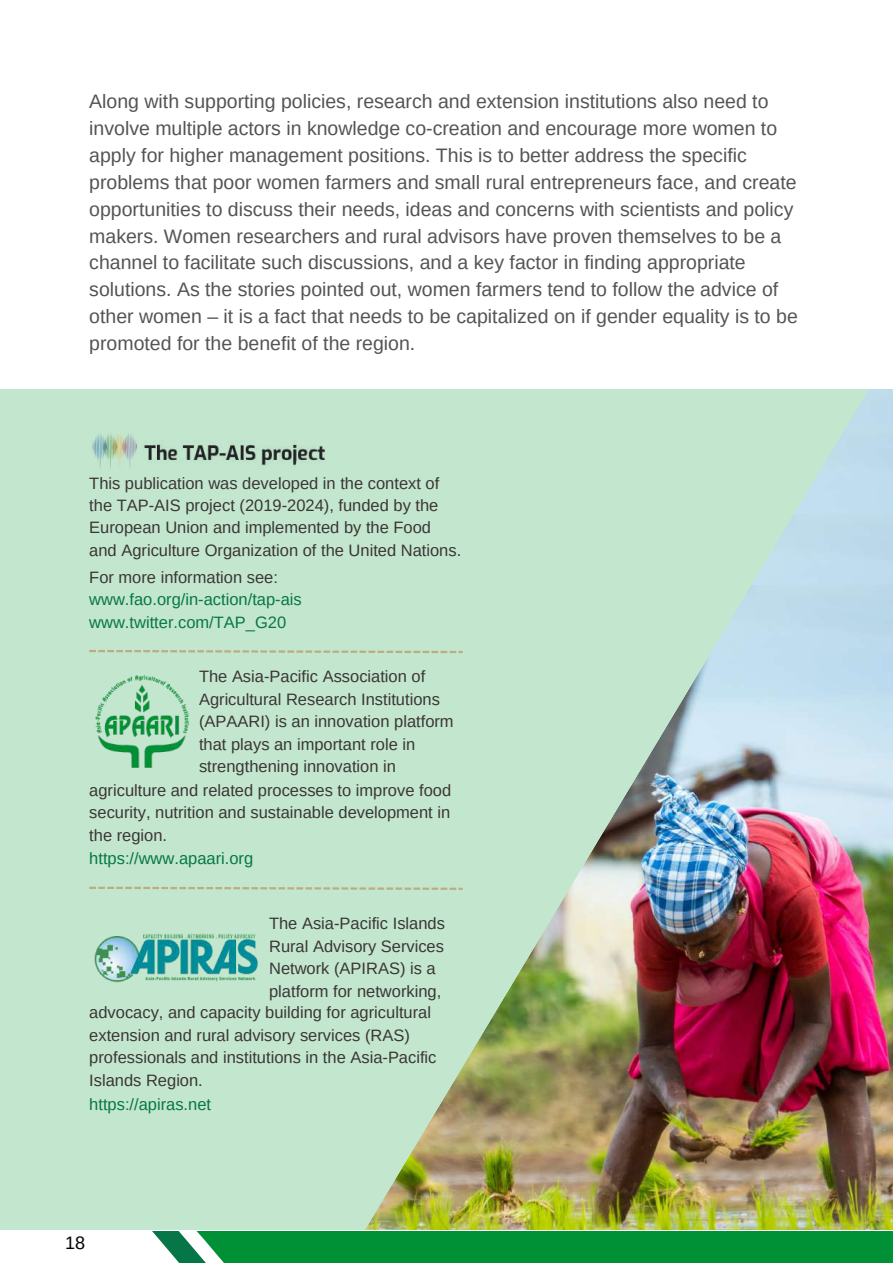
<style>
.page{position:relative;width:893px;height:1264px;background:#fff}
.page>*{position:absolute;margin:0;border:0;box-sizing:border-box;transform-origin:0 0}
.t1{font:19.5px/27px "Arimo";color:#545454}
.t2{font:18px "Arimo";color:#000}
.t3{font:16.5px/22.5px "Arimo";color:#3b3535}
.t4{font:16.5px/22.5px "Arimo";color:#067648}
</style>
<div class="page">
<img style="left:0;top:389px;width:883px;height:841px">
<svg style="left:152px;top:1231px;width:740px;height:31px"></svg>
<img style="left:89px;top:429px;width:242px;height:45px">
<svg style="left:89px;top:650px;width:373px;height:3px"></svg>
<img style="left:89px;top:668px;width:107px;height:104px">
<img style="left:89px;top:914px;width:178px;height:87px">
<svg style="left:89px;top:886px;width:373px;height:4px"></svg>
<p class="t1" style="left:89px;top:87px;width:710px">Along with supporting policies, research and extension institutions also need to involve multiple actors in knowledge co-creation and encourage more women to apply for higher management positions. This is to better address the specific problems that poor women farmers and small rural entrepreneurs face, and create opportunities to discuss their needs, ideas and concerns with scientists and policy makers. Women researchers and rural advisors have proven themselves to be a channel to facilitate such discussions, and a key factor in finding appropriate solutions. As the stories pointed out, women farmers tend to follow the advice of other women – it is a fact that needs to be capitalized on if gender equality is to be promoted for the benefit of the region.</p>
<p class="t3" style="left:89px;top:471px;width:373px">This publication was developed in the context of the TAP-AIS project (2019-2024), funded by the European Union and implemented by the Food and Agriculture Organization of the United Nations.</p>
<p class="t3" style="left:89px;top:566px;width:190px">For more information see:</p>
<p class="t4" style="left:89px;top:588px;width:214px">www.fao.org/in-action/tap-ais www.twitter.com/TAP_G20</p>
<p class="t3" style="left:199px;top:665px;width:228px">The Asia-Pacific Association of</p>
<p class="t3" style="left:199px;top:687px;width:242px">Agricultural Research Institutions</p>
<p class="t3" style="left:199px;top:710px;width:256px">(APAARI) is an innovation platform</p>
<p class="t3" style="left:199px;top:732px;width:218px">that plays an important role in</p>
<p class="t3" style="left:199px;top:755px;width:198px">strengthening innovation in</p>
<p class="t3" style="left:89px;top:778px;width:363px">agriculture and related processes to improve food</p>
<p class="t3" style="left:89px;top:801px;width:362px">security, nutrition and sustainable development in</p>
<p class="t3" style="left:89px;top:823px;width:79px">the region.</p>
<p class="t4" style="left:89px;top:847px;width:165px">https://www.apaari.org</p>
<p class="t3" style="left:269px;top:912px;width:177px">The Asia-Pacific Islands</p>
<p class="t3" style="left:269px;top:934px;width:176px">Rural Advisory Services</p>
<p class="t3" style="left:269px;top:957px;width:168px">Network (APIRAS) is a</p>
<p class="t3" style="left:269px;top:979px;width:174px">platform for networking,</p>
<p class="t3" style="left:89px;top:1001px;width:343px">advocacy, and capacity building for agricultural</p>
<p class="t3" style="left:89px;top:1023px;width:322px">extension and rural advisory services (RAS)</p>
<p class="t3" style="left:89px;top:1046px;width:349px">professionals and institutions in the Asia-Pacific</p>
<p class="t3" style="left:89px;top:1068px;width:115px">Islands Region.</p>
<p class="t4" style="left:89px;top:1092px;width:123px">https://apiras.net</p>
<p class="t2" style="left:65px;top:1233px;width:21px">18</p>
</div>
